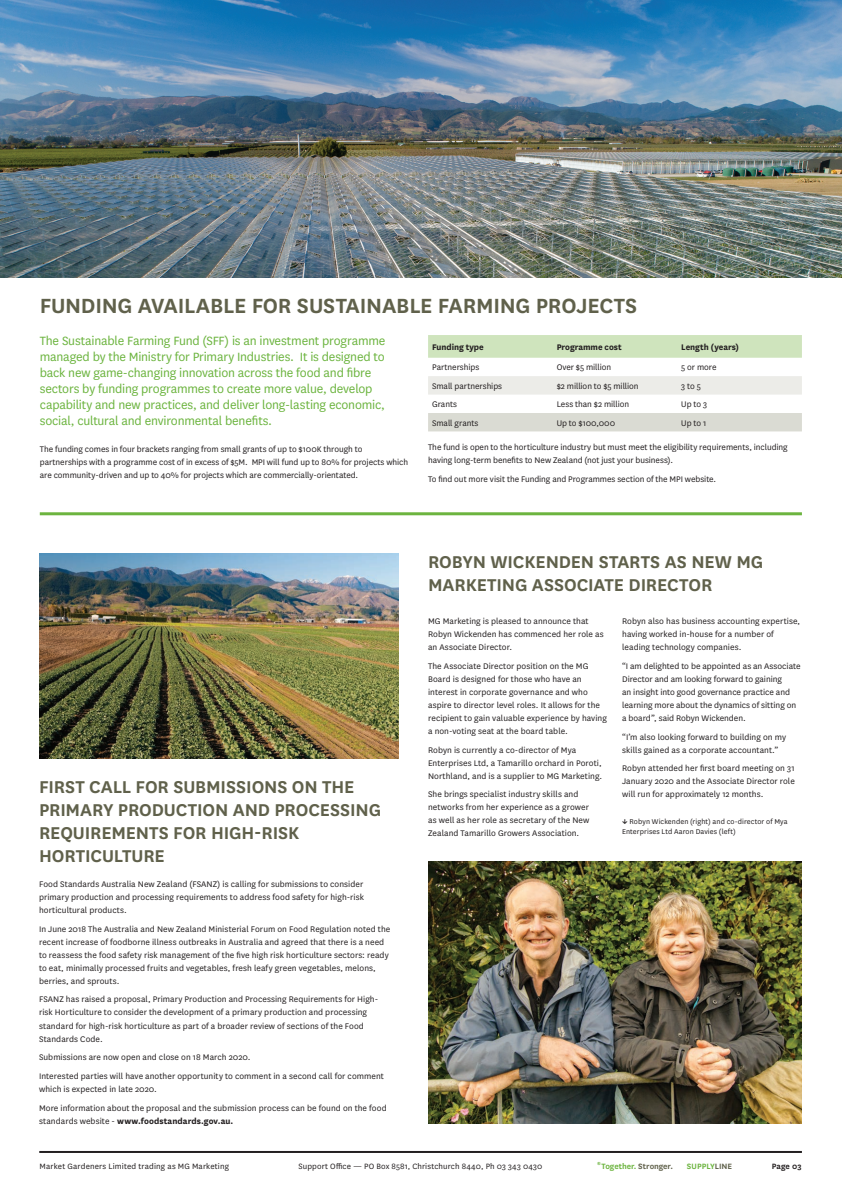
<style>
.page{position:relative;width:842px;height:1191px;background:#fff}
.page>*{position:absolute;margin:0;border:0;box-sizing:border-box;transform-origin:0 0}
.t1{font:600 24px "National";letter-spacing:-.01em;color:#60614b}
.t2{font:600 20px/23px "National";letter-spacing:-.005em;color:#60614b}
.t3{font:14px/16px "National";letter-spacing:-.015em;color:#6cb43f}
.t4{font:9.5px/13px "National";letter-spacing:.005em;color:#231f20}
.t5{font:700 9.5px "National";color:#231f20}
.t6{font:9px "National";letter-spacing:.015em;color:#231f20}
.t7{font:600 9px "National";color:#6cb43f}
.t8{font:600 9px "National";letter-spacing:.01em;color:#231f20}
.t9{font:8.1px/10px "National";letter-spacing:.01em;color:#231f20}
.t10{font:700 4px "Futura";color:#6cb43f}
.s1{font-weight:400}
.s2{font-weight:600}
.s3{color:#60614b}
</style>
<div class="page">
<img style="left:0;top:0;width:842px;height:277px">
<img style="left:428px;top:861px;width:374px;height:262px">
<div style="left:428px;top:335px;width:374px;height:23px;background:#cfe4bd"></div>
<div style="left:428px;top:376px;width:374px;height:18px;background:#ecece8"></div>
<div style="left:428px;top:413px;width:374px;height:18px;background:#dadbd3"></div>
<hr style="left:40px;top:512px;width:762px;height:3px;background:#6cb43f">
<img style="left:40px;top:553px;width:358px;height:206px">
<hr style="left:39px;top:1151px;width:763px;height:2px;background:#231f20">
<h1 class="t1" style="left:40px;top:289px;width:599px">FUNDING AVAILABLE FOR SUSTAINABLE FARMING PROJECTS</h1>
<p class="t3" style="left:40px;top:332px;width:347px">The Sustainable Farming Fund (SFF) is an investment programme managed by the Ministry for Primary Industries. It is designed to back new game-changing innovation across the food and fibre sectors by funding programmes to create more value, develop capability and new practices, and deliver long-lasting economic, social, cultural and environmental benefits.</p>
<p class="t4" style="left:40px;top:442px;width:370px">The funding comes in four brackets ranging from small grants of up to $100K through to partnerships with a programme cost of in excess of $5M. MPI will fund up to 80% for projects which are community-driven and up to 40% for projects which are commercially-orientated.</p>
<p class="t5" style="left:432px;top:340px;width:53px">Funding type</p>
<p class="t5" style="left:557px;top:340px;width:66px">Programme cost</p>
<p class="t5" style="left:681px;top:340px;width:59px">Length (years)</p>
<p class="t4" style="left:432px;top:361px;width:49px">Partnerships</p>
<p class="t4" style="left:557px;top:361px;width:56px">Over $5 million</p>
<p class="t4" style="left:681px;top:361px;width:37px">5 or more</p>
<p class="t4" style="left:432px;top:379px;width:72px">Small partnerships</p>
<p class="t4" style="left:557px;top:379px;width:83px">$2 million to $5 million</p>
<p class="t4" style="left:681px;top:379px;width:21px">3 to 5</p>
<p class="t4" style="left:432px;top:397px;width:27px">Grants</p>
<p class="t4" style="left:557px;top:397px;width:74px">Less than $2 million</p>
<p class="t4" style="left:681px;top:397px;width:27px">Up to 3</p>
<p class="t4" style="left:432px;top:416px;width:48px">Small grants</p>
<p class="t4" style="left:557px;top:416px;width:60px">Up to $100,000</p>
<p class="t4" style="left:681px;top:416px;width:27px">Up to 1</p>
<p class="t4" style="left:428px;top:440px;width:361px">The fund is open to the horticulture industry but must meet the eligibility requirements, including having long-term benefits to New Zealand (not just your business).</p>
<p class="t4" style="left:428px;top:472px;width:290px">To find out more visit the Funding and Programmes section of the MPI website.</p>
<h2 class="t2" style="left:39px;top:774px;width:344px">FIRST CALL FOR SUBMISSIONS ON THE<br>PRIMARY PRODUCTION AND PROCESSING<br>REQUIREMENTS FOR HIGH-RISK<br>HORTICULTURE</h2>
<p class="t4" style="left:39px;top:877px;width:326px;text-align:justify">Food Standards Australia New Zealand (FSANZ) is calling for submissions to consider primary production and processing requirements to address food safety for high-risk horticultural products.</p>
<p class="t4" style="left:39px;top:922px;width:353px">In June 2018 The Australia and New Zealand Ministerial Forum on Food Regulation noted the recent increase of foodborne illness outbreaks in Australia and agreed that there is a need to reassess the food safety risk management of the five high risk horticulture sectors: ready to eat, minimally processed fruits and vegetables, fresh leafy green vegetables, melons, berries, and sprouts.</p>
<p class="t4" style="left:39px;top:992px;width:341px">FSANZ has raised a proposal, Primary Production and Processing Requirements for High&shy;risk Horticulture to consider the development of a primary production and processing standard for high-risk horticulture as part of a broader review of sections of the Food Standards Code.</p>
<p class="t4" style="left:39px;top:1047px;width:346px;line-height:18.7px">Submissions are now open and close on 18 March 2020.<br>Interested parties will have another opportunity to comment in a second call for comment</p>
<p class="t4" style="left:39px;top:1079px;width:349px;line-height:18.7px">which is expected in late 2020.<br>More information about the proposal and the submission process can be found on the food</p>
<p class="t5" style="left:39px;top:1113px;width:196px"><span class="s1">standards website -</span> www.foodstandards.gov.au.</p>
<h2 class="t2" style="left:428px;top:549px;width:337px">ROBYN WICKENDEN STARTS AS NEW MG<br>MARKETING ASSOCIATE DIRECTOR</h2>
<p class="t4" style="left:428px;top:614px;width:177px">MG Marketing is pleased to announce that<br>Robyn Wickenden has commenced her role as an Associate Director.</p>
<p class="t4" style="left:428px;top:659px;width:180px">The Associate Director position on the MG Board is designed for those who have an interest in corporate governance and who aspire to director level roles. It allows for the recipient to gain valuable experience by having a non-voting seat at the board table.</p>
<p class="t4" style="left:428px;top:742px;width:176px">Robyn is currently a co-director of Mya<br>Enterprises Ltd, a Tamarillo orchard in Poroti,<br>Northland, and is a supplier to MG Marketing.</p>
<p class="t4" style="left:428px;top:787px;width:163px">She brings specialist industry skills and networks from her experience as a grower as well as her role as secretary of the New Zealand Tamarillo Growers Association.</p>
<p class="t4" style="left:622px;top:614px;width:179px">Robyn also has business accounting expertise, having worked in-house for a number of leading technology companies.</p>
<p class="t4" style="left:622px;top:659px;width:180px">“I am delighted to be appointed as an Associate Director and am looking forward to gaining<br>an insight into good governance practice and learning more about the dynamics of sitting on a board”, said Robyn Wickenden.</p>
<p class="t4" style="left:622px;top:729px;width:165px">“I’m also looking forward to building on my skills gained as a corporate accountant.”</p>
<p class="t4" style="left:622px;top:761px;width:174px;text-align:justify">Robyn attended her first board meeting on 31<br>January 2020 and the Associate Director role will run for approximately 12 months.</p>
<p class="t9" style="left:622px;top:816px;width:167px"><span class="s2">↓</span> Robyn Wickenden (right) and co-director of Mya<br>Enterprises Ltd Aaron Davies (left)</p>
<p class="t10" style="left:597px;top:1161px;width:5px">®</p>
<p class="t7" style="left:602px;top:1160px;width:73px">Together. <span class="s3">Stronger.</span></p>
<p class="t6" style="left:40px;top:1160px;width:191px">Market Gardeners Limited trading as MG Marketing</p>
<p class="t6" style="left:299px;top:1160px;width:245px">Support Office — PO Box 8581, Christchurch 8440, Ph 03 343 0430</p>
<p class="t7" style="left:687px;top:1160px;width:47px">SUPPLY<span class="s3">LINE</span></p>
<p class="t8" style="left:772px;top:1160px;width:31px">Page 03</p>
</div>
